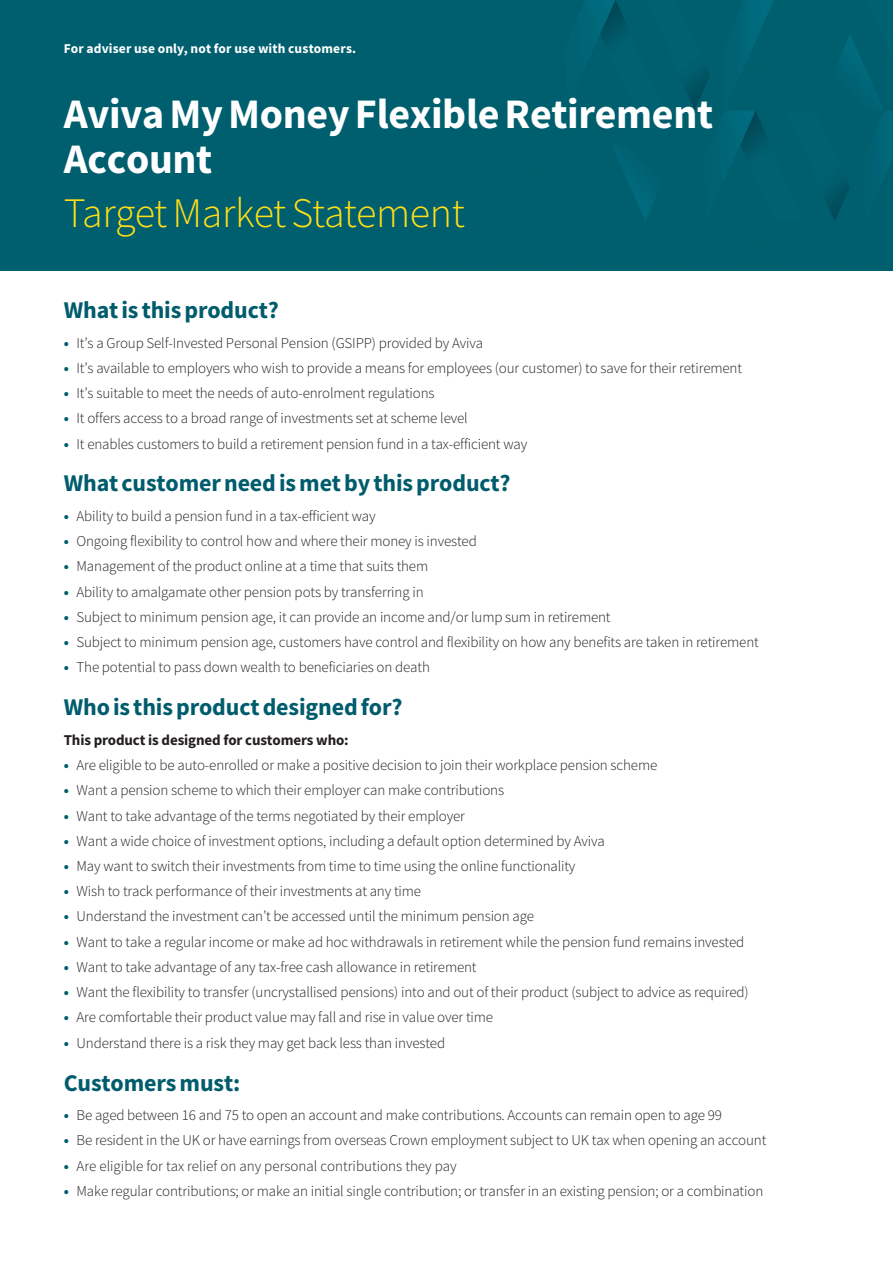
<style>
.page{position:relative;width:893px;height:1263px;background:#fff}
.page>*{position:absolute;margin:0;border:0;box-sizing:border-box;transform-origin:0 0}
.t1{font:700 42px/45px "Source Sans Pro";letter-spacing:-.01em;color:#fff}
.t2{font:300 42px "Source Sans Pro";letter-spacing:-.02em;color:#ffde17}
.t3{font:700 24px "Source Sans Pro";letter-spacing:-.005em;color:#005c6c}
.t4{font:300 15px "Source Sans Pro";letter-spacing:-.01em;color:#231f20}
.t5{font:700 15px "Source Sans Pro";letter-spacing:-.01em;color:#231f20}
.t6{font:700 13.5px "Source Sans Pro";letter-spacing:.01em;color:#fff}
.s1{font-weight:700;color:#005c6c}
</style>
<div class="page">
<div style="left:0;top:0;width:893px;height:270px;background:#005f6f"></div>
<p class="t6" style="left:64px;top:39px;width:294px">For adviser use only, not for use with customers.</p>
<h1 class="t1" style="left:64px;top:91px;width:651px">Aviva My Money Flexible Retirement<br>Account</h1>
<h1 class="t2" style="left:64px;top:187px;width:403px">Target Market Statement</h1>
<h2 class="t3" style="left:64px;top:294px;width:217px">What is this product?</h2>
<p class="t4" style="left:64px;top:333px;width:421px"><span class="s1">•</span> It’s a Group Self-Invested Personal Pension (GSIPP) provided by Aviva</p>
<p class="t4" style="left:64px;top:359px;width:680px"><span class="s1">•</span> It’s available to employers who wish to provide a means for employees (our customer) to save for their retirement</p>
<p class="t4" style="left:64px;top:384px;width:372px"><span class="s1">•</span> It’s suitable to meet the needs of auto-enrolment regulations</p>
<p class="t4" style="left:64px;top:409px;width:405px"><span class="s1">•</span> It offers access to a broad range of investments set at scheme level</p>
<p class="t4" style="left:64px;top:434px;width:465px"><span class="s1">•</span> It enables customers to build a retirement pension fund in a tax-efficient way</p>
<h2 class="t3" style="left:64px;top:467px;width:448px">What customer need is met by this product?</h2>
<p class="t4" style="left:64px;top:507px;width:313px"><span class="s1">•</span> Ability to build a pension fund in a tax-efficient way</p>
<p class="t4" style="left:64px;top:532px;width:415px"><span class="s1">•</span> Ongoing flexibility to control how and where their money is invested</p>
<p class="t4" style="left:64px;top:557px;width:366px"><span class="s1">•</span> Management of the product online at a time that suits them</p>
<p class="t4" style="left:64px;top:582px;width:361px"><span class="s1">•</span> Ability to amalgamate other pension pots by transferring in</p>
<p class="t4" style="left:64px;top:608px;width:548px"><span class="s1">•</span> Subject to minimum pension age, it can provide an income and/or lump sum in retirement</p>
<p class="t4" style="left:64px;top:633px;width:697px"><span class="s1">•</span> Subject to minimum pension age, customers have control and flexibility on how any benefits are taken in retirement</p>
<p class="t4" style="left:64px;top:658px;width:368px"><span class="s1">•</span> The potential to pass down wealth to beneficiaries on death</p>
<h2 class="t3" style="left:64px;top:691px;width:340px">Who is this product designed for?</h2>
<p class="t5" style="left:64px;top:730px;width:286px">This product is designed for customers who:</p>
<p class="t4" style="left:64px;top:756px;width:595px"><span class="s1">•</span> Are eligible to be auto-enrolled or make a positive decision to join their workplace pension scheme</p>
<p class="t4" style="left:64px;top:781px;width:442px"><span class="s1">•</span> Want a pension scheme to which their employer can make contributions</p>
<p class="t4" style="left:64px;top:806px;width:403px"><span class="s1">•</span> Want to take advantage of the terms negotiated by their employer</p>
<p class="t4" style="left:64px;top:831px;width:543px"><span class="s1">•</span> Want a wide choice of investment options, including a default option determined by Aviva</p>
<p class="t4" style="left:64px;top:857px;width:513px"><span class="s1">•</span> May want to switch their investments from time to time using the online functionality</p>
<p class="t4" style="left:64px;top:882px;width:359px"><span class="s1">•</span> Wish to track performance of their investments at any time</p>
<p class="t4" style="left:64px;top:907px;width:472px"><span class="s1">•</span> Understand the investment can’t be accessed until the minimum pension age</p>
<p class="t4" style="left:64px;top:932px;width:682px"><span class="s1">•</span> Want to take a regular income or make ad hoc withdrawals in retirement while the pension fund remains invested</p>
<p class="t4" style="left:64px;top:958px;width:414px"><span class="s1">•</span> Want to take advantage of any tax-free cash allowance in retirement</p>
<p class="t4" style="left:64px;top:983px;width:686px"><span class="s1">•</span> Want the flexibility to transfer (uncrystallised pensions) into and out of their product (subject to advice as required)</p>
<p class="t4" style="left:64px;top:1008px;width:431px"><span class="s1">•</span> Are comfortable their product value may fall and rise in value over time</p>
<p class="t4" style="left:64px;top:1033px;width:383px"><span class="s1">•</span> Understand there is a risk they may get back less than invested</p>
<h2 class="t3" style="left:64px;top:1066px;width:178px">Customers must:</h2>
<p class="t4" style="left:64px;top:1106px;width:660px"><span class="s1">•</span> Be aged between 16 and 75 to open an account and make contributions. Accounts can remain open to age 99</p>
<p class="t4" style="left:64px;top:1131px;width:704px"><span class="s1">•</span> Be resident in the UK or have earnings from overseas Crown employment subject to UK tax when opening an account</p>
<p class="t4" style="left:64px;top:1156px;width:394px"><span class="s1">•</span> Are eligible for tax relief on any personal contributions they pay</p>
<p class="t4" style="left:64px;top:1182px;width:701px"><span class="s1">•</span> Make regular contributions; or make an initial single contribution; or transfer in an existing pension; or a combination</p>
</div>
